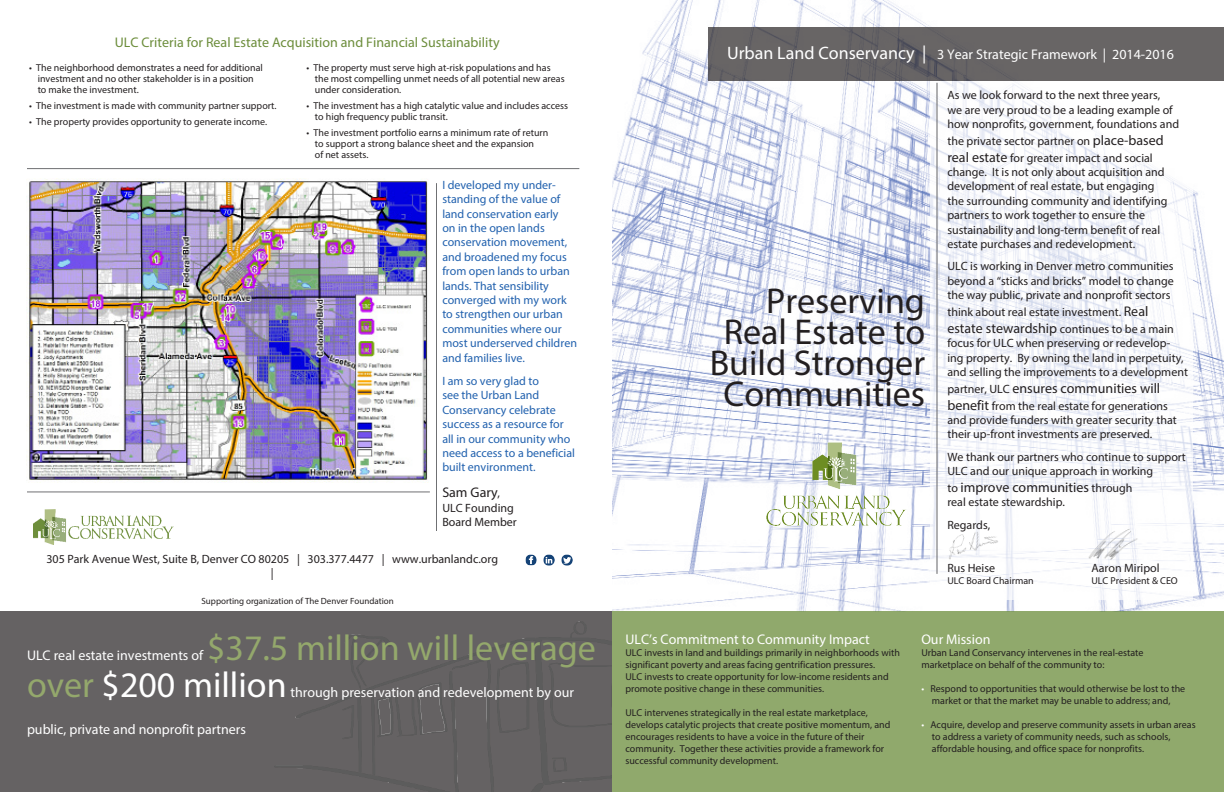
<style>
.page{position:relative;width:1224px;height:792px;background:#fff}
.page>*{position:absolute;margin:0;border:0;box-sizing:border-box;transform-origin:0 0}
.t1{font:36px/31px "Myriad Pro";color:#231f20;text-align:right}
.t2{font:36px/37px "Myriad Pro";color:#94a86c}
.t3{font:14px "Myriad Pro";color:#fff}
.t4{font:14px "Myriad Pro";color:#231f20}
.t5{font:14px "Myriad Pro";color:#6c8d3b}
.t6{font:12px/14.4px "Myriad Pro";color:#231f20}
.t7{font:12px/14.4px "Myriad Pro";color:#2161ae}
.t8{font:10px/12px "Myriad Pro";color:#231f20}
.t9{font:9px "Myriad Pro";color:#231f20}
.s1{font-size:12px}
.s2{color:#fff}
.s3{font-size:18px}
.s4{font-size:14px}
</style>
<div class="page">
<img style="left:612px;top:0;width:612px;height:611px">
<svg style="left:930px;top:81px;width:262px;height:518px"></svg>
<div style="left:708px;top:27px;width:516px;height:54px;background:#686565"></div>
<div style="left:0;top:611px;width:612px;height:181px;background:#656263"></div>
<img style="left:274px;top:621px;width:338px;height:171px">
<div style="left:612px;top:611px;width:612px;height:181px;background:#90a96c"></div>
<hr style="left:937px;top:83px;width:1px;height:491px;background:#636366">
<div style="left:710px;top:286px;width:225px;height:131px;background:#fff;opacity:.75"></div>
<img style="left:26px;top:178px;width:403px;height:304px">
<img style="left:741px;top:429px;width:181px;height:116px">
<img style="left:34px;top:510px;width:139px;height:34px">
<svg style="left:525px;top:554px;width:12px;height:11px"></svg>
<svg style="left:561px;top:554px;width:12px;height:12px"></svg>
<svg style="left:543px;top:554px;width:12px;height:11px"></svg>
<img style="left:946px;top:530px;width:73px;height:37px">
<img style="left:1086px;top:525px;width:67px;height:42px">
<hr style="left:27px;top:168px;width:552px;height:1px;background:#6f7073">
<hr style="left:436px;top:183px;width:1px;height:348px;background:#6f7073">
<hr style="left:27px;top:491px;width:403px;height:1px;background:#6f7073">
<h2 class="t5" style="left:115px;top:33px;width:386px">ULC Criteria for Real Estate Acquisition and Financial Sustainability</h2>
<p class="t8" style="left:38px;top:62px;width:227px;line-height:11px;text-indent:-8px">• The neighborhood demonstrates a need for additional investment and no other stakeholder is in a position to make the investment.</p>
<p class="t8" style="left:29px;top:99px;width:249px">• The investment is made with community partner support.</p>
<p class="t8" style="left:29px;top:115px;width:239px">• The property provides opportunity to generate income.</p>
<p class="t8" style="left:315px;top:62px;width:251px;line-height:11px;text-indent:-8px">• The property must serve high at-risk populations and has the most compelling unmet needs of all potential new areas under consideration.</p>
<p class="t8" style="left:315px;top:100px;width:255px;line-height:11px;text-indent:-8px">• The investment has a high catalytic value and includes access to high frequency public transit.</p>
<p class="t8" style="left:315px;top:127px;width:235px;line-height:11px;text-indent:-8px">• The investment portfolio earns a minimum rate of return to support a strong balance sheet and the expansion<br>of net assets.</p>
<p class="t7" style="left:442px;top:177px;width:136px">I developed my under&shy;standing of the value of land conservation early<br>on in the open lands conservation movement, and broadened my focus from open lands to urban lands. That sensibility converged with my work to strengthen our urban communities where our most underserved children and families live.</p>
<p class="t7" style="left:442px;top:374px;width:134px">I am so very glad to<br>see the Urban Land<br>Conservancy celebrate success as a resource for all in our community who need access to a beneficial built environment.</p>
<h2 class="t4" style="left:442px;top:484px;width:59px">Sam Gary<span class="s1">,</span></h2>
<p class="t6" style="left:442px;top:500px;width:76px">ULC Founding<br>Board Member</p>
<p class="t6" style="left:46px;top:551px;width:453px;text-align:center">305 Park Avenue West, Suite B, Denver CO 80205 | 303.377.4477 | www.urbanlandc.org |</p>
<p class="t9" style="left:202px;top:595px;width:194px">Supporting organization of The Denver Foundation</p>
<h1 class="t2" style="left:27px;top:629px;width:570px;text-indent:180px">$37.5 million will leverage over <span class="s2">$200 million</span></h1>
<h2 class="t3" style="left:27px;top:647px;width:178px">ULC real estate investments of</h2>
<h2 class="t3" style="left:290px;top:684px;width:285px">through preservation and redevelopment by our</h2>
<h2 class="t3" style="left:27px;top:721px;width:220px">public, private and nonprofit partners</h2>
<h2 class="t3" style="left:727px;top:45px;width:448px"><span class="s3">Urban Land Conservancy |</span> 3 Year Strategic Framework | 2014-2016</h2>
<p class="t6" style="left:947px;top:88px;width:233px">As we look forward to the next three years,<br>we are very proud to be a leading example of how nonprofits, government, foundations and</p>
<p class="t6" style="left:947px;top:132px;width:218px;line-height:16.8px">the private sector partner on <span class="s4">place-based real estate</span> for greater impact and social</p>
<p class="t6" style="left:947px;top:165px;width:222px">change. It is not only about acquisition and development of real estate, but engaging the surrounding community and identifying partners to work together to ensure the sustainability and long-term benefit of real estate purchases and redevelopment.</p>
<p class="t6" style="left:947px;top:259px;width:228px;text-align:justify">ULC is working in Denver metro communities beyond a “sticks and bricks” model to change the way public, private and nonprofit sectors</p>
<p class="t6" style="left:947px;top:303px;width:228px;line-height:16.8px">think about real estate investment. <span class="s4">Real estate stewardship</span> continues to be a main</p>
<p class="t6" style="left:947px;top:336px;width:242px">focus for ULC when preserving or redevelop&shy;ing property. By owning the land in perpetuity, and selling the improvements to a development</p>
<h2 class="t4" style="left:947px;top:379px;width:214px"><span class="s1">partner, ULC</span> ensures communities will</h2>
<p class="t6" style="left:947px;top:398px;width:231px"><span class="s4">benefit</span> from the real estate for generations and provide funders with greater security that their up-front investments are preserved.</p>
<p class="t6" style="left:947px;top:449px;width:240px">We thank our partners who continue to support<br>ULC and our unique approach in working</p>
<h2 class="t4" style="left:947px;top:479px;width:187px"><span class="s1">to</span> improve communities <span class="s1">through</span></h2>
<p class="t6" style="left:947px;top:491px;width:119px;line-height:22.4px">real estate stewardship.<br>Regards,</p>
<p class="t6" style="left:947px;top:561px;width:49px">Rus Heise</p>
<p class="t6" style="left:1091px;top:561px;width:70px">Aaron Miripol</p>
<p class="t8" style="left:947px;top:575px;width:88px">ULC Board Chairman</p>
<p class="t8" style="left:1091px;top:575px;width:88px">ULC President &amp; CEO</p>
<h1 class="t1" style="left:710px;top:285px;width:217px">Preserving<br>Real Estate to<br>Build Stronger<br>Communities</h1>
<h2 class="t3" style="left:625px;top:631px;width:246px">ULC’s Commitment to Community Impact</h2>
<p class="t8" style="left:625px;top:647px;width:276px">ULC invests in land and buildings primarily in neighborhoods with significant poverty and areas facing gentrification pressures.<br>ULC invests to create opportunity for low-income residents and promote positive change in these communities.</p>
<p class="t8" style="left:625px;top:707px;width:266px">ULC intervenes strategically in the real estate marketplace, develops catalytic projects that create positive momentum, and encourages residents to have a voice in the future of their community. Together these activities provide a framework for successful community development.</p>
<h2 class="t3" style="left:921px;top:631px;width:71px">Our Mission</h2>
<p class="t8" style="left:921px;top:647px;width:224px">Urban Land Conservancy intervenes in the real-estate marketplace on behalf of the community to:</p>
<p class="t8" style="left:921px;top:683px;width:265px;text-align:center"><span class="s2">•</span> Respond to opportunities that would otherwise be lost to the market or that the market may be unable to address; and,</p>
<p class="t8" style="left:932px;top:719px;width:265px;text-indent:-11px"><span class="s2">•</span> Acquire, develop and preserve community assets in urban areas to address a variety of community needs, such as schools, affordable housing, and office space for nonprofits.</p>
</div>
